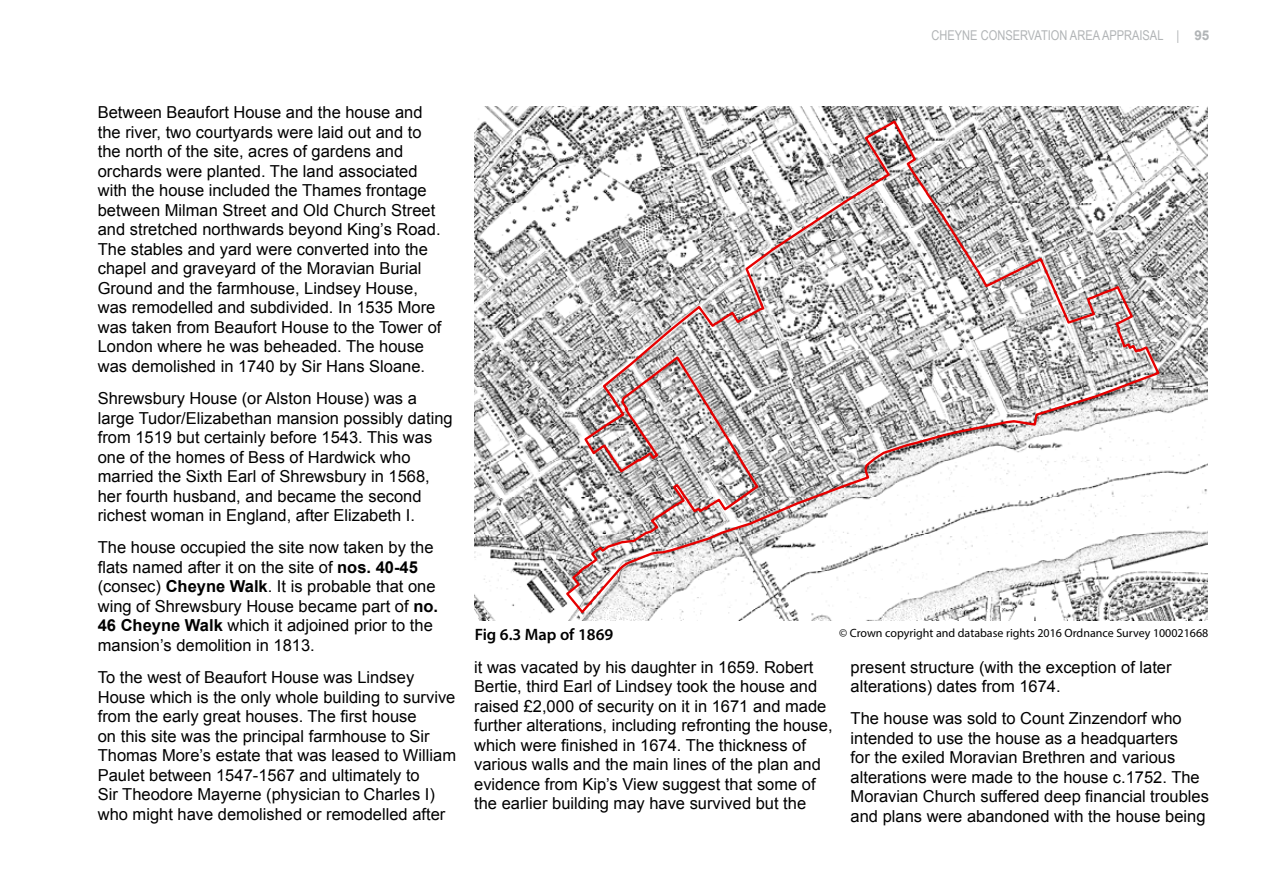
<style>
.page{position:relative;width:1263px;height:893px;background:#fff}
.page>*{position:absolute;margin:0;border:0;box-sizing:border-box;transform-origin:0 0}
.CAA_Body__not_Number{font:16.5px/19.5px "Arial";color:#000}
.Map_Titles{font:600 16.5px "Myriad Pro";color:#000}
.t1{font:13.5px "Arial Narrow";color:#b1b4b6}
.CAA_Map_Copyright_te{font:12px "Myriad Pro";color:#000}
.s1{font-family:"Arial";font-weight:700}
.s2{font-weight:700}
</style>
<div class="page">
<svg style="left:474px;top:106px;width:734px;height:515px"></svg>
<p class="t1" style="left:931px;top:25px;width:279px">CHEYNE CONSERVATION AREA APPRAISAL | <span class="s1">95</span></p>
<p class="CAA_Body__not_Number" style="left:98px;top:103px;width:345px">Between Beaufort House and the house and the river, two courtyards were laid out and to the north of the site, acres of gardens and orchards were planted. The land associated with the house included the Thames frontage between Milman Street and Old Church Street and stretched northwards beyond King’s Road.<br>The stables and yard were converted into the chapel and graveyard of the Moravian Burial Ground and the farmhouse, Lindsey House, was remodelled and subdivided. In 1535 More was taken from Beaufort House to the Tower of London where he was beheaded. The house was demolished in 1740 by Sir Hans Sloane.</p>
<p class="CAA_Body__not_Number" style="left:98px;top:389px;width:356px">Shrewsbury House (or Alston House) was a large Tudor/Elizabethan mansion possibly dating from 1519 but certainly before 1543. This was one of the homes of Bess of Hardwick who married the Sixth Earl of Shrewsbury in 1568, her fourth husband, and became the second richest woman in England, after Elizabeth I.</p>
<p class="CAA_Body__not_Number" style="left:98px;top:538px;width:342px">The house occupied the site now taken by the flats named after it on the site of <span class="s2">nos. 40-45 </span>(consec) <span class="s2">Cheyne Walk</span>. It is probable that one wing of Shrewsbury House became part of <span class="s2">no.<br>46 Cheyne Walk</span> which it adjoined prior to the mansion’s demolition in 1813.</p>
<p class="CAA_Body__not_Number" style="left:98px;top:668px;width:360px">To the west of Beaufort House was Lindsey House which is the only whole building to survive from the early great houses. The first house<br>on this site was the principal farmhouse to Sir Thomas More’s estate that was leased to William Paulet between 1547-1567 and ultimately to<br>Sir Theodore Mayerne (physician to Charles I) who might have demolished or remodelled after</p>
<p class="CAA_Body__not_Number" style="left:474px;top:657px;width:360px">it was vacated by his daughter in 1659. Robert Bertie, third Earl of Lindsey took the house and raised £2,000 of security on it in 1671 and made further alterations, including refronting the house, which were finished in 1674. The thickness of various walls and the main lines of the plan and evidence from Kip’s View suggest that some of the earlier building may have survived but the</p>
<p class="CAA_Body__not_Number" style="left:850px;top:657px;width:322px">present structure (with the exception of later alterations) dates from 1674.</p>
<p class="Map_Titles" style="left:475px;top:624px;width:140px">Fig 6.3 Map of 1869</p>
<p class="CAA_Map_Copyright_te" style="left:839px;top:626px;width:371px">© Crown copyright and database rights 2016 Ordnance Survey 100021668</p>
<p class="CAA_Body__not_Number" style="left:850px;top:709px;width:360px">The house was sold to Count Zinzendorf who intended to use the house as a headquarters<br>for the exiled Moravian Brethren and various alterations were made to the house c.1752. The Moravian Church suffered deep financial troubles and plans were abandoned with the house being</p>
</div>
